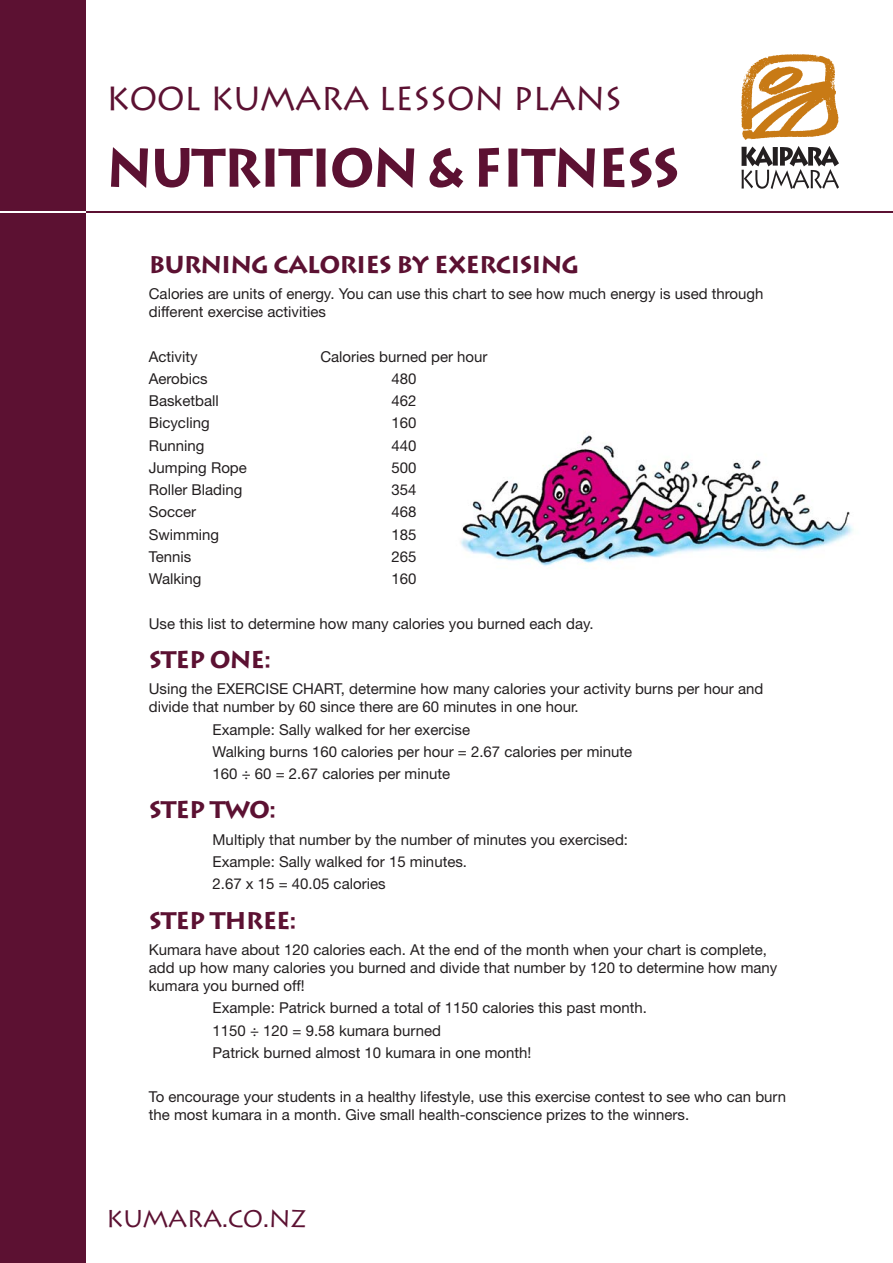
<style>
.page{position:relative;width:893px;height:1263px;background:#fff}
.page>*{position:absolute;margin:0;border:0;box-sizing:border-box;transform-origin:0 0}
.t1{font:700 54px "Lithos";letter-spacing:-.04em;color:#5c1132;scale:.95 1}
.t2{font:33px "Lithos";letter-spacing:-.02em;color:#5c1132}
.t3{font:700 24px "Lithos";letter-spacing:-.04em;color:#5c1132}
.t4{font:24px "Lithos";letter-spacing:-.02em;color:#5c1132}
.t5{font:15px/22.2px "Helvetica Neue";color:#231f20}
</style>
<div class="page">
<div style="left:0;top:0;width:85px;height:1263px;background:#5c1132"></div>
<svg style="left:741px;top:54px;width:98px;height:86px"></svg>
<svg style="left:741px;top:146px;width:98px;height:43px"></svg>
<hr style="left:85px;top:211px;width:808px;height:2px;background:#5c1132">
<hr style="left:0;top:211px;width:85px;height:2px;background:#fff">
<img style="left:460px;top:435px;width:394px;height:131px">
<h2 class="t2" style="left:106px;top:80px;width:517px">KOOL KUMARA LESSON PLANS</h2>
<h1 class="t1" style="left:106px;top:136px;width:605px">NUTRITION &amp; FITNESS</h1>
<h3 class="t3" style="left:149px;top:250px;width:432px">BURNING CALORIES BY EXERCISING</h3>
<p class="t5" style="left:149px;top:286px;width:616px;line-height:18px">Calories are units of energy. You can use this chart to see how much energy is used through different exercise activities</p>
<p class="t5" style="left:149px;top:347px;width:50px">Activity</p>
<p class="t5" style="left:320px;top:347px;width:169px">Calories burned per hour</p>
<p class="t5" style="left:149px;top:369px;width:60px">Aerobics</p>
<p class="t5" style="left:391px;top:369px;width:27px">480</p>
<p class="t5" style="left:149px;top:391px;width:72px">Basketball</p>
<p class="t5" style="left:391px;top:391px;width:27px">462</p>
<p class="t5" style="left:149px;top:413px;width:62px">Bicycling</p>
<p class="t5" style="left:391px;top:413px;width:27px">160</p>
<p class="t5" style="left:149px;top:436px;width:57px">Running</p>
<p class="t5" style="left:391px;top:436px;width:27px">440</p>
<p class="t5" style="left:149px;top:458px;width:100px">Jumping Rope</p>
<p class="t5" style="left:391px;top:458px;width:27px">500</p>
<p class="t5" style="left:149px;top:480px;width:95px">Roller Blading</p>
<p class="t5" style="left:391px;top:480px;width:27px">354</p>
<p class="t5" style="left:149px;top:502px;width:49px">Soccer</p>
<p class="t5" style="left:391px;top:502px;width:27px">468</p>
<p class="t5" style="left:149px;top:525px;width:72px">Swimming</p>
<p class="t5" style="left:391px;top:525px;width:27px">185</p>
<p class="t5" style="left:149px;top:547px;width:44px">Tennis</p>
<p class="t5" style="left:391px;top:547px;width:27px">265</p>
<p class="t5" style="left:149px;top:569px;width:54px">Walking</p>
<p class="t5" style="left:391px;top:569px;width:27px">160</p>
<p class="t5" style="left:149px;top:614px;width:446px">Use this list to determine how many calories you burned each day.</p>
<h3 class="t3" style="left:149px;top:646px;width:124px">STEP ONE:</h3>
<p class="t5" style="left:149px;top:682px;width:616px;line-height:18px">Using the EXERCISE CHART, determine how many calories your activity burns per hour and divide that number by 60 since there are 60 minutes in one hour.</p>
<p class="t5" style="left:213px;top:720px;width:421px">Example: Sally walked for her exercise<br>Walking burns 160 calories per hour = 2.67 calories per minute<br>160 ÷ 60 = 2.67 calories per minute</p>
<h3 class="t3" style="left:149px;top:796px;width:129px">STEP TWO:</h3>
<p class="t5" style="left:213px;top:830px;width:417px">Multiply that number by the number of minutes you exercised:<br>Example: Sally walked for 15 minutes.<br>2.67 x 15 = 40.05 calories</p>
<h3 class="t3" style="left:149px;top:906px;width:149px">STEP THREE:</h3>
<p class="t5" style="left:149px;top:942px;width:630px;line-height:18px">Kumara have about 120 calories each. At the end of the month when your chart is complete, add up how many calories you burned and divide that number by 120 to determine how many kumara you burned off!</p>
<p class="t5" style="left:213px;top:998px;width:436px">Example: Patrick burned a total of 1150 calories this past month.<br>1150 ÷ 120 = 9.58 kumara burned<br>Patrick burned almost 10 kumara in one month!</p>
<p class="t5" style="left:149px;top:1090px;width:639px;line-height:18px">To encourage your students in a healthy lifestyle, use this exercise contest to see who can burn the most kumara in a month. Give small health-conscience prizes to the winners.</p>
<h3 class="t4" style="left:106px;top:1205px;width:202px">KUMARA.CO.NZ</h3>
</div>
